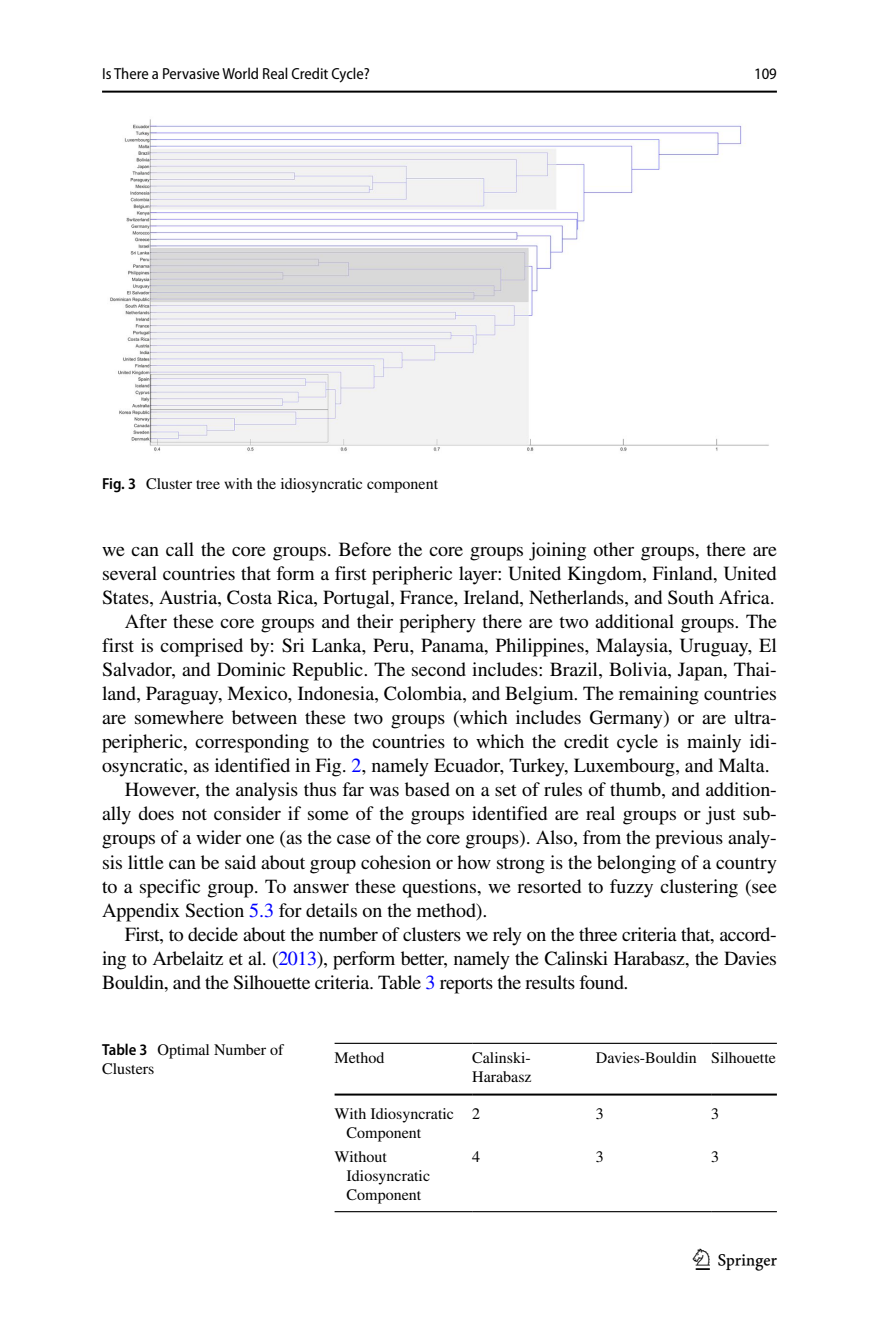
<style>
.page{position:relative;width:879px;height:1333px;background:#fff}
.page>*{position:absolute;margin:0;border:0;box-sizing:border-box;transform-origin:0 0}
.t1{font:30px "Springnew Regular 3";color:#000}
.t2{font:20px "STIX";letter-spacing:-.005em;color:#000}
.t3{font:16px/19px "STIX";color:#000}
.t4{font:semi-condensed 16px "Myriad Pro";color:#000}
.s1{font-family:"Myriad Pro";font-weight:600;font-stretch:semi-condensed}
.s2{color:#00f}
</style>
<div class="page">
<hr style="left:102px;top:91px;width:675px;height:2px;background:#000">
<img style="left:110px;top:119px;width:659px;height:332px">
<hr style="left:334px;top:1042px;width:138px;height:1px;background:#000">
<hr style="left:334px;top:1093px;width:138px;height:2px;background:#000">
<hr style="left:472px;top:1042px;width:124px;height:1px;background:#000">
<hr style="left:472px;top:1093px;width:124px;height:2px;background:#000">
<hr style="left:596px;top:1042px;width:115px;height:1px;background:#000">
<hr style="left:596px;top:1093px;width:115px;height:2px;background:#000">
<hr style="left:711px;top:1042px;width:66px;height:1px;background:#000">
<hr style="left:711px;top:1093px;width:66px;height:2px;background:#000">
<hr style="left:334px;top:1210px;width:138px;height:2px;background:#000">
<hr style="left:472px;top:1210px;width:124px;height:2px;background:#000">
<hr style="left:596px;top:1210px;width:115px;height:2px;background:#000">
<hr style="left:711px;top:1210px;width:66px;height:2px;background:#000">
<p class="t4" style="left:102px;top:65px;width:269px">Is There a Pervasive World Real Credit Cycle?</p>
<p class="t3" style="left:102px;top:475px;width:337px"><span class="s1">Fig. 3</span> Cluster tree with the idiosyncratic component</p>
<p class="t4" style="left:754px;top:65px;width:24px">109</p>
<p class="t2" style="left:102px;top:536px;width:676px">we can call the core groups. Before the core groups joining other groups, there are</p>
<p class="t2" style="left:102px;top:560px;width:676px">several countries that form a first peripheric layer: United Kingdom, Finland, United</p>
<p class="t2" style="left:102px;top:584px;width:674px">States, Austria, Costa Rica, Portugal, France, Ireland, Netherlands, and South Africa.</p>
<p class="t2" style="left:125px;top:608px;width:654px">After these core groups and their periphery there are two additional groups. The</p>
<p class="t2" style="left:102px;top:632px;width:676px">first is comprised by: Sri Lanka, Peru, Panama, Philippines, Malaysia, Uruguay, El</p>
<p class="t2" style="left:102px;top:656px;width:676px">Salvador, and Dominic Republic. The second includes: Brazil, Bolivia, Japan, Thai‑</p>
<p class="t2" style="left:102px;top:680px;width:676px">land, Paraguay, Mexico, Indonesia, Colombia, and Belgium. The remaining countries</p>
<p class="t2" style="left:102px;top:704px;width:674px">are somewhere between these two groups (which includes Germany) or are ultra-</p>
<p class="t2" style="left:102px;top:728px;width:676px">peripheric, corresponding to the countries to which the credit cycle is mainly idi‑</p>
<p class="t2" style="left:102px;top:752px;width:669px">osyncratic, as identified in Fig. <span class="s2">2</span>, namely Ecuador, Turkey, Luxembourg, and Malta.</p>
<p class="t2" style="left:125px;top:776px;width:654px">However, the analysis thus far was based on a set of rules of thumb, and addition‑</p>
<p class="t2" style="left:102px;top:800px;width:676px">ally does not consider if some of the groups identified are real groups or just sub‑</p>
<p class="t2" style="left:102px;top:824px;width:676px">groups of a wider one (as the case of the core groups). Also, from the previous analy‑</p>
<p class="t2" style="left:102px;top:848px;width:676px">sis little can be said about group cohesion or how strong is the belonging of a country</p>
<p class="t2" style="left:102px;top:872px;width:676px">to a specific group. To answer these questions, we resorted to fuzzy clustering (see</p>
<p class="t2" style="left:102px;top:896px;width:387px">Appendix Section <span class="s2">5.3</span> for details on the method).</p>
<p class="t2" style="left:125px;top:920px;width:653px">First, to decide about the number of clusters we rely on the three criteria that, accord‑</p>
<p class="t2" style="left:102px;top:944px;width:676px">ing to Arbelaitz et al. (<span class="s2">2013</span>), perform better, namely the Calinski Harabasz, the Davies</p>
<p class="t2" style="left:102px;top:968px;width:528px">Bouldin, and the Silhouette criteria. Table <span class="s2">3</span> reports the results found.</p>
<p class="t3" style="left:102px;top:1040px;width:183px"><span class="s1">Table 3</span> Optimal Number of<br>Clusters</p>
<p class="t3" style="left:334px;top:1048px;width:51px">Method</p>
<p class="t3" style="left:472px;top:1048px;width:61px">Calinski-<br>Harabasz</p>
<p class="t3" style="left:596px;top:1048px;width:181px">Davies-Bouldin Silhouette</p>
<p class="t3" style="left:346px;top:1105px;width:109px;text-indent:-12px">With Idiosyncratic<br>Component</p>
<p class="t3" style="left:472px;top:1105px;width:9px">2</p>
<p class="t3" style="left:596px;top:1105px;width:9px">3</p>
<p class="t3" style="left:711px;top:1105px;width:9px">3</p>
<p class="t3" style="left:346px;top:1148px;width:85px;text-indent:-12px">Without<br>Idiosyncratic<br>Component</p>
<p class="t3" style="left:472px;top:1148px;width:9px">4</p>
<p class="t3" style="left:596px;top:1148px;width:9px">3</p>
<p class="t3" style="left:711px;top:1148px;width:9px">3</p>
<h1 class="t1" style="left:696px;top:1248px;width:83px">1 3</h1>
</div>
